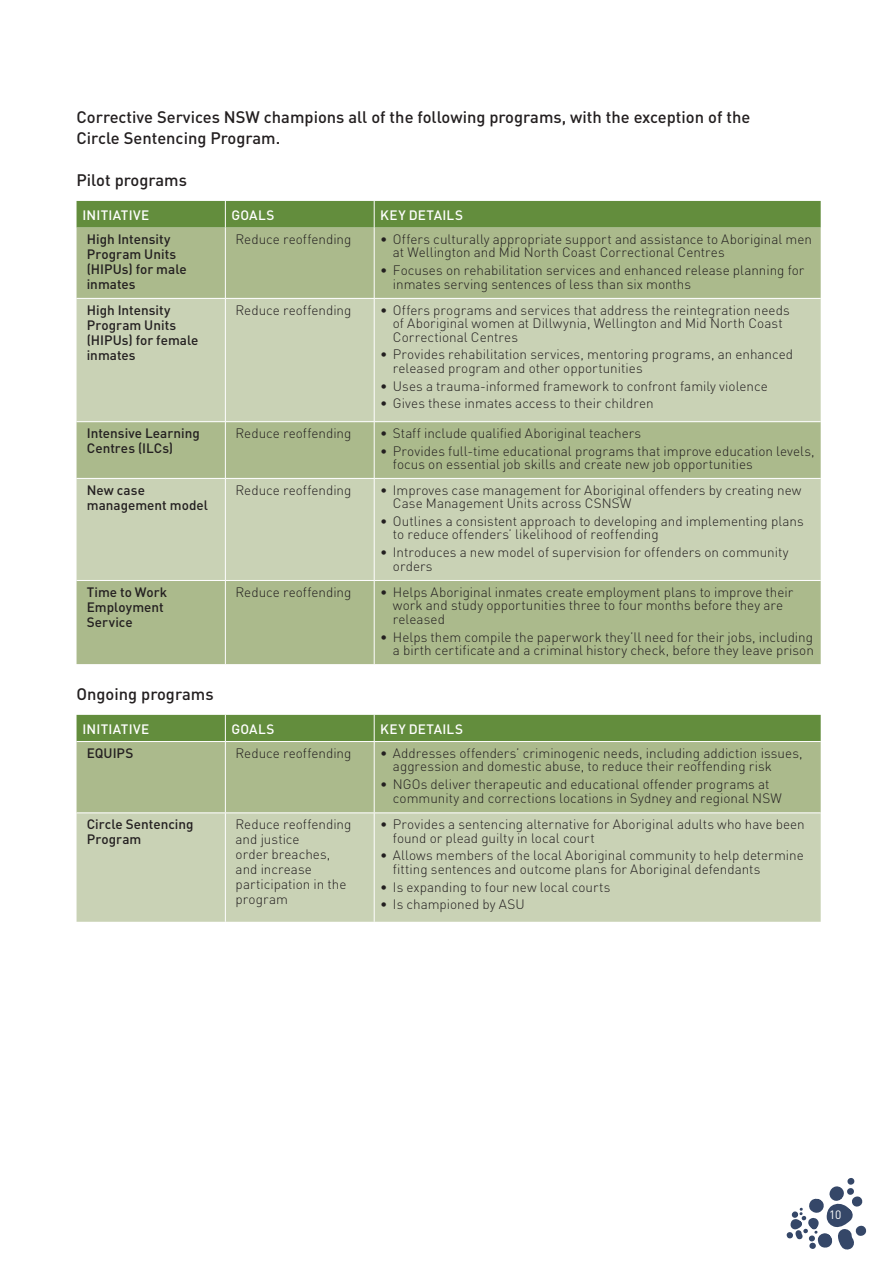
<style>
.page{position:relative;width:893px;height:1263px;background:#fff}
.page>*{position:absolute;margin:0;border:0;box-sizing:border-box;transform-origin:0 0}
.t1{font:500 16.5px/21px "DINOT";color:#231f20}
.TABLE_-_Dot_points{font:300 13.5px/13.5px "DINOT";color:#231f20}
.TABLE_-_medium{font:500 13.5px/15px "DINOT";color:#231f20}
.Table_-_8_10pt{font:300 13.5px/15px "DINOT";color:#231f20}
.TABLE_header{font:500 13.5px "DINOT";letter-spacing:.02em;color:#fff}
.t2{font:12px "DINOT";color:#fff}
</style>
<div class="page">
<svg style="left:787px;top:1178px;width:80px;height:72px"></svg>
<div style="left:77px;top:228px;width:744px;height:436px;background:#abba8c"></div>
<svg style="left:77px;top:299px;width:744px;height:281px;background:#c3cdac"></svg>
<div style="left:77px;top:201px;width:744px;height:27px;background:#638d3d"></div>
<hr style="left:225px;top:228px;width:1px;height:70px;background:#fff">
<hr style="left:374px;top:228px;width:1px;height:70px;background:#fff">
<hr style="left:77px;top:298px;width:148px;height:1px;background:#fff">
<hr style="left:225px;top:298px;width:149px;height:1px;background:#fff">
<hr style="left:225px;top:299px;width:1px;height:122px;background:#fff">
<hr style="left:374px;top:298px;width:447px;height:1px;background:#fff">
<hr style="left:374px;top:299px;width:1px;height:122px;background:#fff">
<hr style="left:77px;top:421px;width:148px;height:1px;background:#fff">
<hr style="left:225px;top:421px;width:149px;height:1px;background:#fff">
<hr style="left:225px;top:422px;width:1px;height:56px;background:#fff">
<hr style="left:374px;top:421px;width:447px;height:1px;background:#fff">
<hr style="left:374px;top:422px;width:1px;height:56px;background:#fff">
<hr style="left:77px;top:478px;width:148px;height:1px;background:#fff">
<hr style="left:225px;top:478px;width:149px;height:1px;background:#fff">
<hr style="left:225px;top:479px;width:1px;height:101px;background:#fff">
<hr style="left:374px;top:478px;width:447px;height:1px;background:#fff">
<hr style="left:374px;top:479px;width:1px;height:101px;background:#fff">
<hr style="left:77px;top:580px;width:148px;height:1px;background:#fff">
<hr style="left:225px;top:580px;width:149px;height:1px;background:#fff">
<hr style="left:225px;top:581px;width:1px;height:83px;background:#fff">
<hr style="left:374px;top:580px;width:447px;height:1px;background:#fff">
<hr style="left:374px;top:581px;width:1px;height:83px;background:#fff">
<div style="left:77px;top:742px;width:744px;height:70px;background:#abba8c"></div>
<div style="left:77px;top:813px;width:744px;height:109px;background:#c9d2b5"></div>
<div style="left:77px;top:715px;width:744px;height:26px;background:#638d3d"></div>
<hr style="left:225px;top:742px;width:1px;height:70px;background:#fff">
<hr style="left:374px;top:742px;width:1px;height:70px;background:#fff">
<hr style="left:225px;top:813px;width:1px;height:109px;background:#fff">
<hr style="left:374px;top:813px;width:1px;height:109px;background:#fff">
<h4 class="t1" style="left:77px;top:106px;width:675px">Corrective Services NSW champions all of the following programs, with the exception of the<br>Circle Sentencing Program.</h4>
<h4 class="t1" style="left:77px;top:170px;width:112px">Pilot programs</h4>
<p class="TABLE_header" style="left:83px;top:206px;width:68px">INITIATIVE</p>
<p class="TABLE_header" style="left:231px;top:206px;width:45px">GOALS</p>
<p class="TABLE_header" style="left:380px;top:206px;width:84px">KEY DETAILS</p>
<p class="TABLE_-_medium" style="left:87px;top:231px;width:102px">High Intensity<br>Program Units (HIPUs) for male inmates</p>
<p class="Table_-_8_10pt" style="left:236px;top:231px;width:117px">Reduce reoffending</p>
<p class="TABLE_-_Dot_points" style="left:393px;top:232px;width:421px;text-indent:-13px">• Offers culturally appropriate support and assistance to Aboriginal men at Wellington and Mid North Coast Correctional Centres</p>
<p class="TABLE_-_Dot_points" style="left:393px;top:263px;width:413px;text-indent:-13px">• Focuses on rehabilitation services and enhanced release planning for inmates serving sentences of less than six months</p>
<p class="TABLE_-_medium" style="left:87px;top:302px;width:113px">High Intensity<br>Program Units (HIPUs) for female inmates</p>
<p class="Table_-_8_10pt" style="left:236px;top:302px;width:117px">Reduce reoffending</p>
<p class="TABLE_-_Dot_points" style="left:393px;top:303px;width:398px;text-indent:-13px">• Offers programs and services that address the reintegration needs of Aboriginal women at Dillwynia, Wellington and Mid North Coast<br>Correctional Centres</p>
<p class="TABLE_-_Dot_points" style="left:393px;top:348px;width:402px;text-indent:-13px">• Provides rehabilitation services, mentoring programs, an enhanced released program and other opportunities</p>
<p class="TABLE_-_Dot_points" style="left:380px;top:379px;width:389px">• Uses a trauma-informed framework to confront family violence</p>
<p class="TABLE_-_Dot_points" style="left:380px;top:397px;width:275px">• Gives these inmates access to their children</p>
<p class="TABLE_-_medium" style="left:87px;top:425px;width:115px">Intensive Learning<br>Centres (ILCs)</p>
<p class="Table_-_8_10pt" style="left:236px;top:425px;width:117px">Reduce reoffending</p>
<p class="TABLE_-_Dot_points" style="left:380px;top:426px;width:263px">• Staff include qualified Aboriginal teachers</p>
<p class="TABLE_-_Dot_points" style="left:393px;top:444px;width:423px;text-indent:-13px">• Provides full-time educational programs that improve education levels, focus on essential job skills and create new job opportunities</p>
<p class="TABLE_-_medium" style="left:87px;top:482px;width:123px">New case management model</p>
<p class="Table_-_8_10pt" style="left:236px;top:482px;width:117px">Reduce reoffending</p>
<p class="TABLE_-_Dot_points" style="left:393px;top:483px;width:410px;text-indent:-13px">• Improves case management for Aboriginal offenders by creating new<br>Case Management Units across CSNSW</p>
<p class="TABLE_-_Dot_points" style="left:393px;top:514px;width:412px;text-indent:-13px">• Outlines a consistent approach to developing and implementing plans to reduce offenders’ likelihood of reoffending</p>
<p class="TABLE_-_Dot_points" style="left:393px;top:545px;width:397px;text-indent:-13px">• Introduces a new model of supervision for offenders on community orders</p>
<p class="TABLE_-_medium" style="left:87px;top:584px;width:82px">Time to Work<br>Employment<br>Service</p>
<p class="Table_-_8_10pt" style="left:236px;top:584px;width:117px">Reduce reoffending</p>
<p class="TABLE_-_Dot_points" style="left:393px;top:585px;width:402px;text-indent:-13px">• Helps Aboriginal inmates create employment plans to improve their work and study opportunities three to four months before they are released</p>
<p class="TABLE_-_Dot_points" style="left:380px;top:630px;width:435px;text-align:right">• Helps them compile the paperwork they’ll need for their jobs, including a birth certificate and a criminal history check, before they leave prison</p>
<h4 class="t1" style="left:77px;top:683px;width:139px">Ongoing programs</h4>
<p class="TABLE_header" style="left:83px;top:720px;width:68px">INITIATIVE</p>
<p class="TABLE_header" style="left:231px;top:720px;width:45px">GOALS</p>
<p class="TABLE_header" style="left:380px;top:720px;width:84px">KEY DETAILS</p>
<p class="TABLE_-_medium" style="left:87px;top:745px;width:48px">EQUIPS</p>
<p class="Table_-_8_10pt" style="left:236px;top:745px;width:117px">Reduce reoffending</p>
<p class="TABLE_-_Dot_points" style="left:393px;top:746px;width:411px;text-indent:-13px">• Addresses offenders’ criminogenic needs, including addiction issues, aggression and domestic abuse, to reduce their reoffending risk</p>
<p class="TABLE_-_Dot_points" style="left:393px;top:777px;width:390px;text-indent:-13px">• NGOs deliver therapeutic and educational offender programs at community and corrections locations in Sydney and regional NSW</p>
<p class="TABLE_-_medium" style="left:87px;top:816px;width:108px">Circle Sentencing<br>Program</p>
<p class="Table_-_8_10pt" style="left:236px;top:817px;width:117px">Reduce reoffending and justice<br>order breaches, and increase participation in the program</p>
<p class="TABLE_-_Dot_points" style="left:393px;top:817px;width:413px;text-indent:-13px">• Provides a sentencing alternative for Aboriginal adults who have been found or plead guilty in local court</p>
<p class="TABLE_-_Dot_points" style="left:393px;top:849px;width:412px;text-indent:-13px">• Allows members of the local Aboriginal community to help determine fitting sentences and outcome plans for Aboriginal defendants</p>
<p class="TABLE_-_Dot_points" style="left:380px;top:880px;width:232px">• Is expanding to four new local courts</p>
<p class="TABLE_-_Dot_points" style="left:380px;top:898px;width:146px">• Is championed by ASU</p>
<p class="t2" style="left:829px;top:1207px;width:14px">10</p>
</div>
